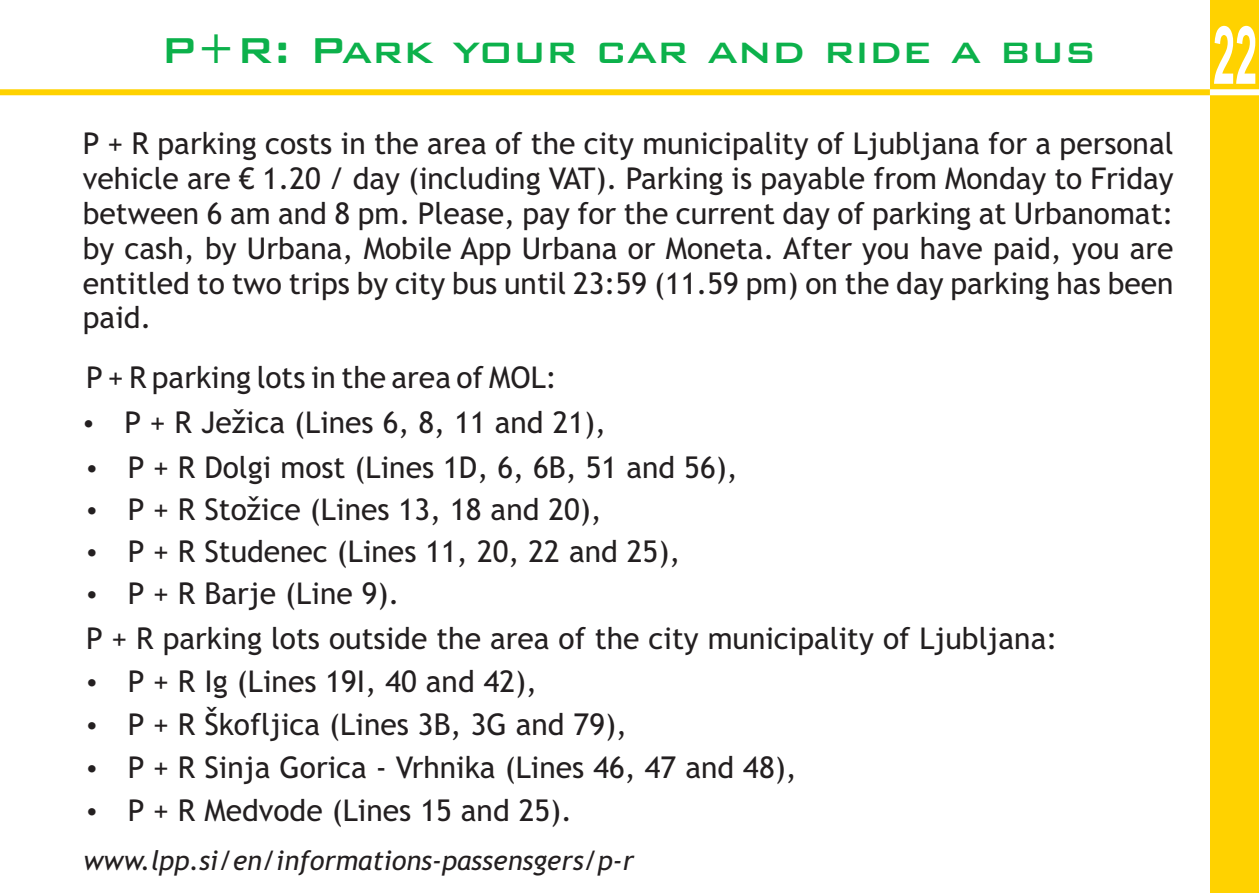
<style>
.page{position:relative;width:1259px;height:893px;background:#fff}
.page>*{position:absolute;margin:0;border:0;box-sizing:border-box;transform-origin:0 0}
.t1{font:500 48px "Bank Gothic BT";color:#0cb14b}
.t2{font:30px/34.8px "Trebuchet MS";color:#231f20}
.t3{font:italic 27px "Trebuchet MS";color:#231f20}
</style>
<div class="page">
<div style="left:1210px;top:0;width:49px;height:893px;background:#ffd200"></div>
<div style="left:1204px;top:89px;width:55px;height:6px;background:#fff"></div>
<div style="left:0;top:89px;width:1210px;height:6px;background:#ffd200"></div>
<svg style="left:1214px;top:26px;width:41px;height:58px"></svg>
<h1 class="t1" style="left:160px;top:26px;width:937px">P+R: Park your car and ride a bus</h1>
<p class="t2" style="left:83px;top:129px;width:1092px;text-align:justify">P + R parking costs in the area of the city municipality of Ljubljana for a personal vehicle are € 1.20 / day (including VAT). Parking is payable from Monday to Friday between 6 am and 8 pm. Please, pay for the current day of parking at Urbanomat: by cash, by Urbana, Mobile App Urbana or Moneta. After you have paid, you are entitled to two trips by city bus until 23:59 (11.59 pm) on the day parking has been paid.</p>
<p class="t2" style="left:124px;top:358px;width:615px;line-height:45px;text-indent:-38px">P + R parking lots in the area of MOL:<br>P + R Ježica (Lines 6, 8, 11 and 21),<br>P + R Dolgi most (Lines 1D, 6, 6B, 51 and 56),</p>
<p class="t2" style="left:128px;top:491px;width:554px;line-height:42px">P + R Stožice (Lines 13, 18 and 20),<br>P + R Studenec (Lines 11, 20, 22 and 25),<br>P + R Barje (Line 9).</p>
<p class="t2" style="left:128px;top:620px;width:931px;line-height:42.9px;text-indent:-42px">P + R parking lots outside the area of the city municipality of Ljubljana:<br>P + R Ig (Lines 19I, 40 and 42),<br>P + R Škofljica (Lines 3B, 3G and 79),<br>P + R Sinja Gorica - Vrhnika (Lines 46, 47 and 48),<br>P + R Medvode (Lines 15 and 25).</p>
<p class="t3" style="left:84px;top:850px;width:552px">www.lpp.si/en/informations-passensgers/p-r</p>
</div>
